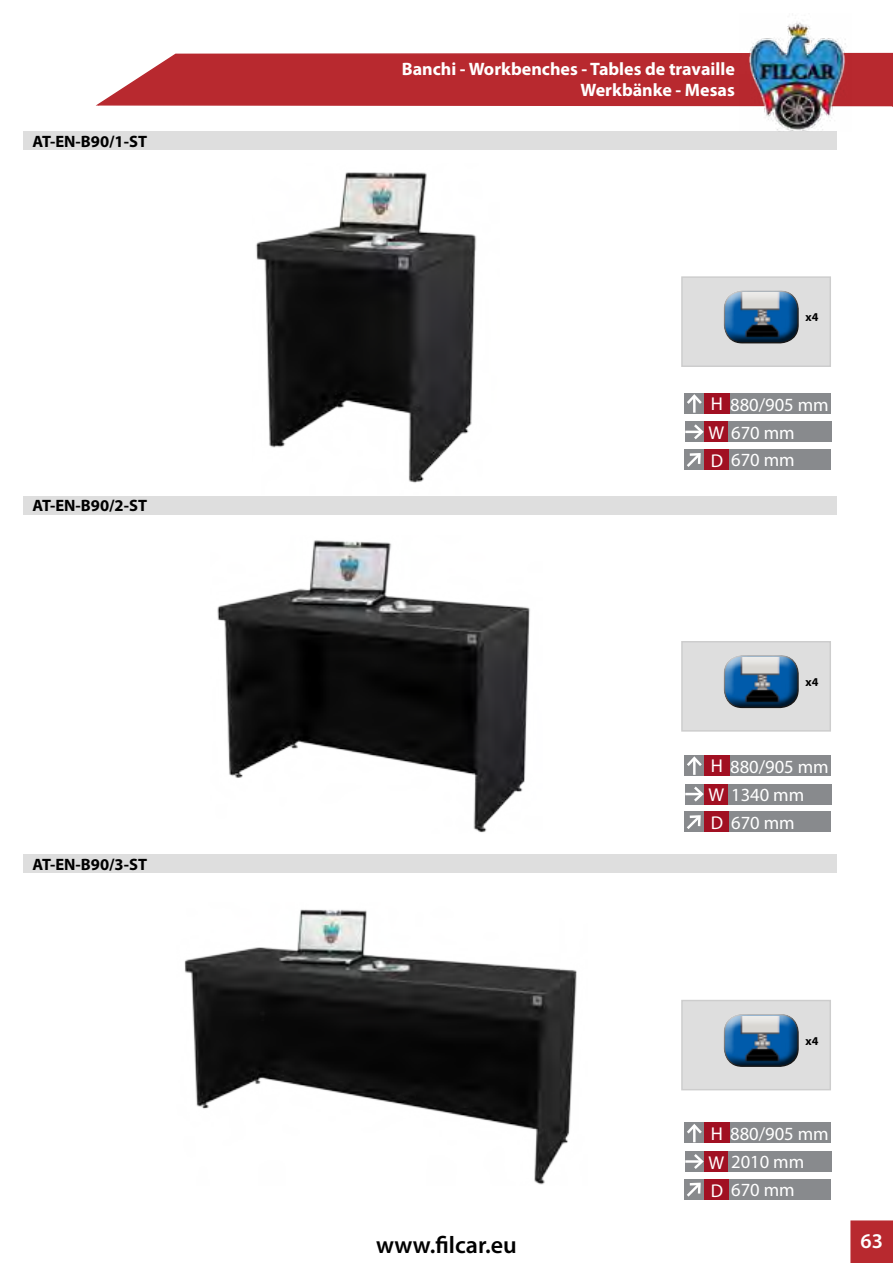
<style>
.page{position:relative;width:893px;height:1263px;background:#fff}
.page>*{position:absolute;margin:0;border:0;box-sizing:border-box;transform-origin:0 0}
.t1{font:600 24px "Myriad Pro";color:#000}
.t2{font:600 21px "Myriad Pro";color:#fff}
.t3{font:18.6px "Myriad Pro";color:#fff}
.t4{font:700 18px/21.6px "Myriad Pro";color:#fff;text-align:right}
.t5{font:700 16.5px "Myriad Pro";color:#000}
.t6{font:700 12px "Myriad Pro";color:#000}
</style>
<div class="page">
<div style="left:850px;top:1220px;width:43px;height:43px;background:#b8292f"></div>
<img style="left:750px;top:22px;width:96px;height:109px">
<svg style="left:96px;top:52px;width:797px;height:55px;background:#b24249"></svg>
<img style="left:184px;top:909px;width:393px;height:276px">
<img style="left:217px;top:540px;width:313px;height:293px">
<img style="left:256px;top:172px;width:221px;height:311px">
<div style="left:684px;top:393px;width:20px;height:20px;background:#888a8d"></div>
<div style="left:684px;top:755px;width:20px;height:21px;background:#888a8d"></div>
<div style="left:684px;top:1122px;width:20px;height:21px;background:#888a8d"></div>
<div style="left:730px;top:393px;width:101px;height:20px;background:#888a8d"></div>
<div style="left:730px;top:755px;width:101px;height:21px;background:#888a8d"></div>
<div style="left:730px;top:1122px;width:101px;height:21px;background:#888a8d"></div>
<div style="left:704px;top:393px;width:26px;height:20px;background:#a11022"></div>
<div style="left:704px;top:755px;width:26px;height:21px;background:#a11022"></div>
<div style="left:704px;top:1122px;width:26px;height:21px;background:#a11022"></div>
<hr style="left:693px;top:396px;width:3px;height:17px;background:#fff">
<svg style="left:687px;top:394px;width:15px;height:12px"></svg>
<hr style="left:693px;top:758px;width:3px;height:17px;background:#fff">
<svg style="left:687px;top:756px;width:15px;height:13px"></svg>
<hr style="left:693px;top:1125px;width:3px;height:17px;background:#fff">
<svg style="left:687px;top:1124px;width:15px;height:12px"></svg>
<div style="left:685px;top:421px;width:19px;height:21px;background:#888a8d"></div>
<div style="left:704px;top:421px;width:26px;height:21px;background:#a11022"></div>
<svg style="left:685px;top:424px;width:19px;height:16px"></svg>
<div style="left:704px;top:784px;width:26px;height:20px;background:#a11022"></div>
<svg style="left:685px;top:784px;width:19px;height:20px"></svg>
<div style="left:685px;top:1151px;width:19px;height:21px;background:#888a8d"></div>
<div style="left:704px;top:1151px;width:26px;height:21px;background:#a11022"></div>
<hr style="left:685px;top:1160px;width:17px;height:3px;background:#fff">
<svg style="left:691px;top:1154px;width:13px;height:15px"></svg>
<div style="left:728px;top:421px;width:103px;height:21px;background:#888a8d"></div>
<div style="left:728px;top:784px;width:103px;height:20px;background:#888a8d"></div>
<div style="left:728px;top:1151px;width:103px;height:21px;background:#888a8d"></div>
<div style="left:684px;top:449px;width:20px;height:21px;background:#888a8d"></div>
<div style="left:704px;top:449px;width:25px;height:21px;background:#a11022"></div>
<svg style="left:687px;top:453px;width:14px;height:14px"></svg>
<div style="left:684px;top:811px;width:20px;height:21px;background:#888a8d"></div>
<div style="left:704px;top:811px;width:25px;height:21px;background:#a11022"></div>
<svg style="left:687px;top:815px;width:14px;height:14px"></svg>
<div style="left:684px;top:1179px;width:20px;height:20px;background:#888a8d"></div>
<div style="left:704px;top:1179px;width:25px;height:20px;background:#a11022"></div>
<svg style="left:687px;top:1182px;width:14px;height:15px"></svg>
<div style="left:730px;top:449px;width:101px;height:21px;background:#888a8d"></div>
<div style="left:730px;top:811px;width:101px;height:21px;background:#888a8d"></div>
<div style="left:730px;top:1179px;width:101px;height:20px;background:#888a8d"></div>
<div style="left:24px;top:854px;width:813px;height:19px;background:#dedede"></div>
<div style="left:24px;top:496px;width:813px;height:18px;background:#dedede"></div>
<div style="left:24px;top:131px;width:813px;height:19px;background:#dedede"></div>
<div style="left:682px;top:1000px;width:148px;height:90px;background:#dedede"></div>
<div style="left:712px;top:1003px;width:92px;height:62px;background:#fff;opacity:.75"></div>
<div style="left:718px;top:1016px;width:92px;height:52px;background:#000;opacity:.75"></div>
<div style="left:682px;top:642px;width:148px;height:89px;background:#dedede"></div>
<div style="left:712px;top:644px;width:92px;height:62px;background:#fff;opacity:.75"></div>
<div style="left:718px;top:657px;width:92px;height:52px;background:#000;opacity:.75"></div>
<div style="left:682px;top:277px;width:148px;height:89px;background:#dedede"></div>
<div style="left:712px;top:280px;width:92px;height:61px;background:#fff;opacity:.75"></div>
<div style="left:718px;top:292px;width:92px;height:52px;background:#000;opacity:.75"></div>
<p class="t5" style="left:33px;top:130px;width:116px">AT-EN-B90/1-ST</p>
<p class="t5" style="left:33px;top:495px;width:116px">AT-EN-B90/2-ST</p>
<p class="t5" style="left:33px;top:854px;width:116px">AT-EN-B90/3-ST</p>
<p class="t4" style="left:402px;top:57px;width:335px">Banchi - Workbenches - Tables de travaille<br>Werkbänke - Mesas</p>
<p class="t6" style="left:805px;top:309px;width:14px">x4</p>
<p class="t3" style="left:711px;top:393px;width:119px">H 880/905 mm</p>
<p class="t3" style="left:708px;top:421px;width:88px">W 670 mm</p>
<p class="t3" style="left:711px;top:449px;width:85px">D 670 mm</p>
<p class="t6" style="left:805px;top:674px;width:14px">x4</p>
<p class="t3" style="left:711px;top:755px;width:119px">H 880/905 mm</p>
<p class="t3" style="left:708px;top:783px;width:97px">W 1340 mm</p>
<p class="t3" style="left:711px;top:811px;width:85px">D 670 mm</p>
<p class="t6" style="left:805px;top:1033px;width:14px">x4</p>
<p class="t3" style="left:711px;top:1122px;width:119px">H 880/905 mm</p>
<p class="t3" style="left:708px;top:1150px;width:97px">W 2010 mm</p>
<p class="t3" style="left:711px;top:1178px;width:85px">D 670 mm</p>
<p class="t1" style="left:376px;top:1230px;width:142px">www.filcar.eu</p>
<p class="t2" style="left:860px;top:1228px;width:24px">63</p>
</div>
